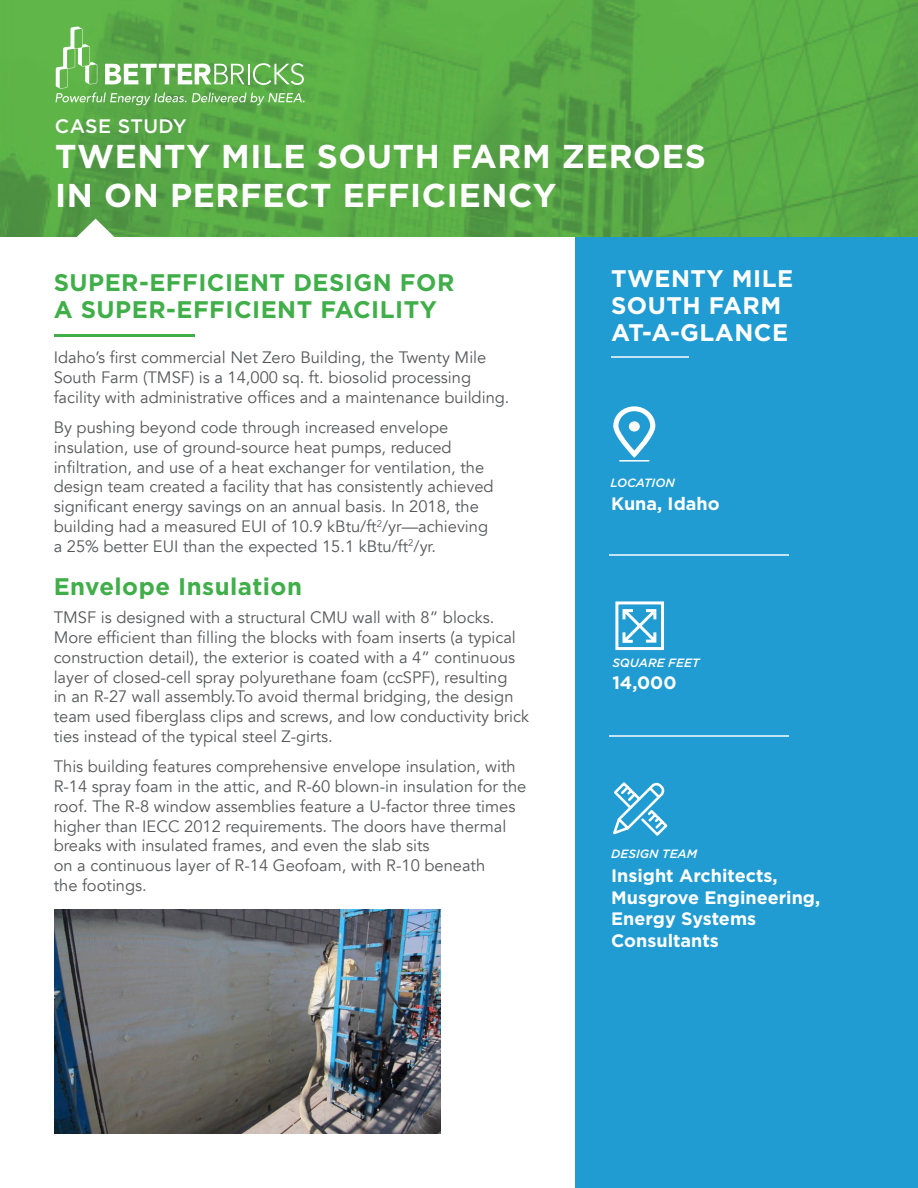
<style>
.page{position:relative;width:918px;height:1188px;background:#fff}
.page>*{position:absolute;margin:0;border:0;box-sizing:border-box;transform-origin:0 0}
.t1{font:700 33px "Gotham";letter-spacing:.02em;color:#fff}
.t2{font:700 24px/27px "Gotham";letter-spacing:.02em;color:#40ae49}
.t3{font:700 24px "Gotham";letter-spacing:.02em;color:#fff}
.t4{font:500 19.5px "Gotham";letter-spacing:.02em;color:#fff}
.t5{font:700 18px/21.6px "Gotham";color:#fff}
.t6{font:16.5px/19.8px "Avenir";color:#57585a}
.t7{font:italic 500 12px "Gotham";color:#fff}
</style>
<div class="page">
<div style="left:575px;top:227px;width:343px;height:961px;background:#209cd3"></div>
<hr style="left:54px;top:334px;width:140px;height:3px;background:#40ae49">
<img style="left:0;top:0;width:918px;height:237px">
<svg style="left:73px;top:219px;width:45px;height:18px"></svg>
<svg style="left:56px;top:27px;width:249px;height:78px"></svg>
<hr style="left:611px;top:356px;width:78px;height:2px;background:#fff">
<hr style="left:609px;top:735px;width:180px;height:2px;background:#fff">
<hr style="left:609px;top:554px;width:180px;height:1px;background:#fff">
<svg style="left:613px;top:406px;width:42px;height:52px"></svg>
<div style="left:629px;top:421px;width:11px;height:11px;background:#fff;border-radius:50%"></div>
<hr style="left:620px;top:460px;width:29px;height:2px;background:#fff">
<div style="left:615px;top:601px;width:49px;height:49px;border:3px solid #fff"></div>
<svg style="left:622px;top:609px;width:35px;height:34px"></svg>
<svg style="left:613px;top:782px;width:55px;height:54px"></svg>
<img style="left:54px;top:909px;width:387px;height:225px">
<p class="t4" style="left:55px;top:114px;width:133px">CASE STUDY</p>
<p class="t1" style="left:55px;top:134px;width:652px">TWENTY MILE SOUTH FARM ZEROES</p>
<p class="t1" style="left:55px;top:173px;width:503px">IN ON PERFECT EFFICIENCY</p>
<p class="t2" style="left:54px;top:269px;width:402px">SUPER-EFFICIENT DESIGN FOR<br>A SUPER-EFFICIENT FACILITY</p>
<p class="t6" style="left:54px;top:348px;width:457px">Idaho’s first commercial Net Zero Building, the Twenty Mile<br>South Farm (TMSF) is a 14,000 sq. ft. biosolid processing facility with administrative offices and a maintenance building.</p>
<p class="t6" style="left:54px;top:418px;width:441px">By pushing beyond code through increased envelope insulation, use of ground-source heat pumps, reduced infiltration, and use of a heat exchanger for ventilation, the design team created a facility that has consistently achieved significant energy savings on an annual basis. In 2018, the building had a measured EUI of 10.9 kBtu/ft<sup>2</sup>/yr—achieving a 25% better EUI than the expected 15.1 kBtu/ft<sup>2</sup>/yr.</p>
<p class="t2" style="left:54px;top:573px;width:250px">Envelope Insulation</p>
<p class="t6" style="left:54px;top:608px;width:464px">TMSF is designed with a structural CMU wall with 8” blocks.<br>More efficient than filling the blocks with foam inserts (a typical construction detail), the exterior is coated with a 4” continuous layer of closed-cell spray polyurethane foam (ccSPF), resulting</p>
<p class="t6" style="left:54px;top:687px;width:477px">in an R-27 wall assembly.To avoid thermal bridging, the design team used fiberglass clips and screws, and low conductivity brick ties instead of the typical steel Z-girts.</p>
<p class="t6" style="left:54px;top:757px;width:474px">This building features comprehensive envelope insulation, with R-14 spray foam in the attic, and R-60 blown-in insulation for the roof. The R-8 window assemblies feature a U-factor three times higher than IECC 2012 requirements. The doors have thermal breaks with insulated frames, and even the slab sits</p>
<p class="t6" style="left:54px;top:856px;width:433px">on a continuous layer of R-14 Geofoam, with R-10 beneath</p>
<p class="t6" style="left:54px;top:876px;width:95px">the footings.</p>
<p class="t3" style="left:611px;top:263px;width:184px">TWENTY MILE</p>
<p class="t3" style="left:611px;top:290px;width:172px">SOUTH FARM</p>
<p class="t3" style="left:611px;top:317px;width:179px">AT-A-GLANCE</p>
<p class="t7" style="left:611px;top:475px;width:66px">LOCATION</p>
<p class="t5" style="left:611px;top:492px;width:110px">Kuna, Idaho</p>
<p class="t7" style="left:612px;top:655px;width:88px">SQUARE FEET</p>
<p class="t5" style="left:612px;top:672px;width:66px">14,000</p>
<p class="t7" style="left:611px;top:846px;width:88px">DESIGN TEAM</p>
<p class="t5" style="left:611px;top:865px;width:168px">Insight Architects,</p>
<p class="t5" style="left:611px;top:887px;width:210px">Musgrove Engineering,</p>
<p class="t5" style="left:611px;top:908px;width:146px">Energy Systems<br>Consultants</p>
</div>
